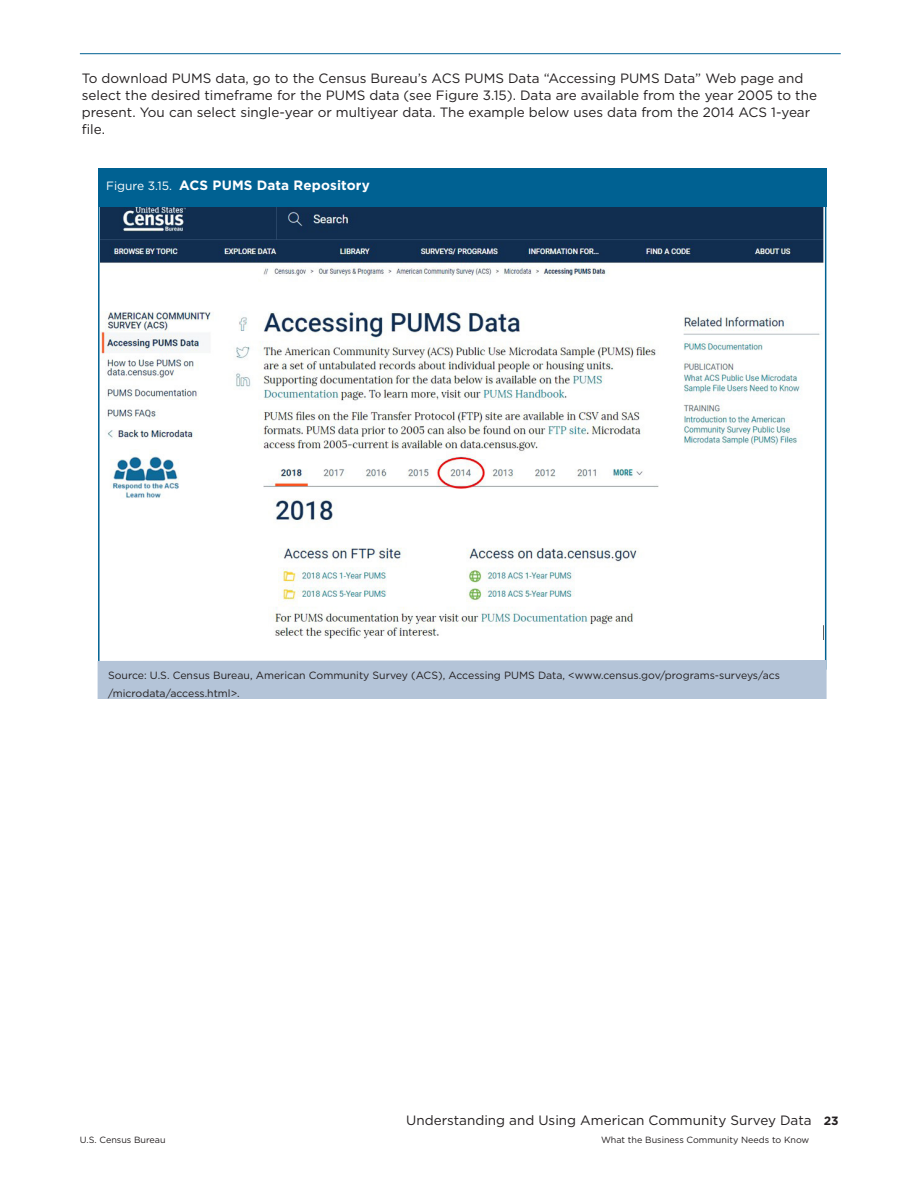
<style>
.page{position:relative;width:918px;height:1188px;background:#fff}
.page>*{position:absolute;margin:0;border:0;box-sizing:border-box;transform-origin:0 0}
.t1{font:13.5px/17.2px "Gotham";color:#231f20}
.t2{font:700 13.5px "Gotham";letter-spacing:.01em;color:#fff}
.t3{font:10.5px/18px "Gotham";color:#231f20}
.t4{font:9px "Gotham";color:#231f20}
.s1{font-weight:400;font-size:12px}
.s2{font-weight:700;font-size:12px}
.s3{font-weight:700;font-size:12px;color:#fff}
</style>
<div class="page">
<hr style="left:80px;top:53px;width:761px;height:1px;background:#006192">
<img style="left:101px;top:207px;width:722px;height:432px">
<div style="left:98px;top:660px;width:729px;height:39px;background:#b4c4d8"></div>
<div style="left:98px;top:168px;width:728px;height:39px;background:#006192"></div>
<p class="t1" style="left:82px;top:69px;width:737px">To download PUMS data, go to the Census Bureau’s ACS PUMS Data “Accessing PUMS Data” Web page and select the desired timeframe for the PUMS data (see Figure 3.15). Data are available from the year 2005 to the present. You can select single-year or multiyear data. The example below uses data from the 2014 ACS 1-year fle.</p>
<p class="t2" style="left:106px;top:176px;width:265px"><span class="s1">Figure 3.15.</span> ACS PUMS Data Repository</p>
<p class="t3" style="left:108px;top:666px;width:674px">Source: U.S. Census Bureau, American Community Survey (ACS), Accessing PUMS Data, &lt;www.census.gov/programs-surveys/acs /microdata/access.html&gt;.</p>
<p class="t1" style="left:406px;top:1112px;width:434px">Understanding and Using American Community Survey Data <span class="s2">23</span></p>
<p class="t4" style="left:80px;top:1134px;width:87px">U.S. Census Bureau</p>
<p class="t4" style="left:601px;top:1134px;width:239px">What the Business Community Needs to Know <span class="s3">23</span></p>
</div>
